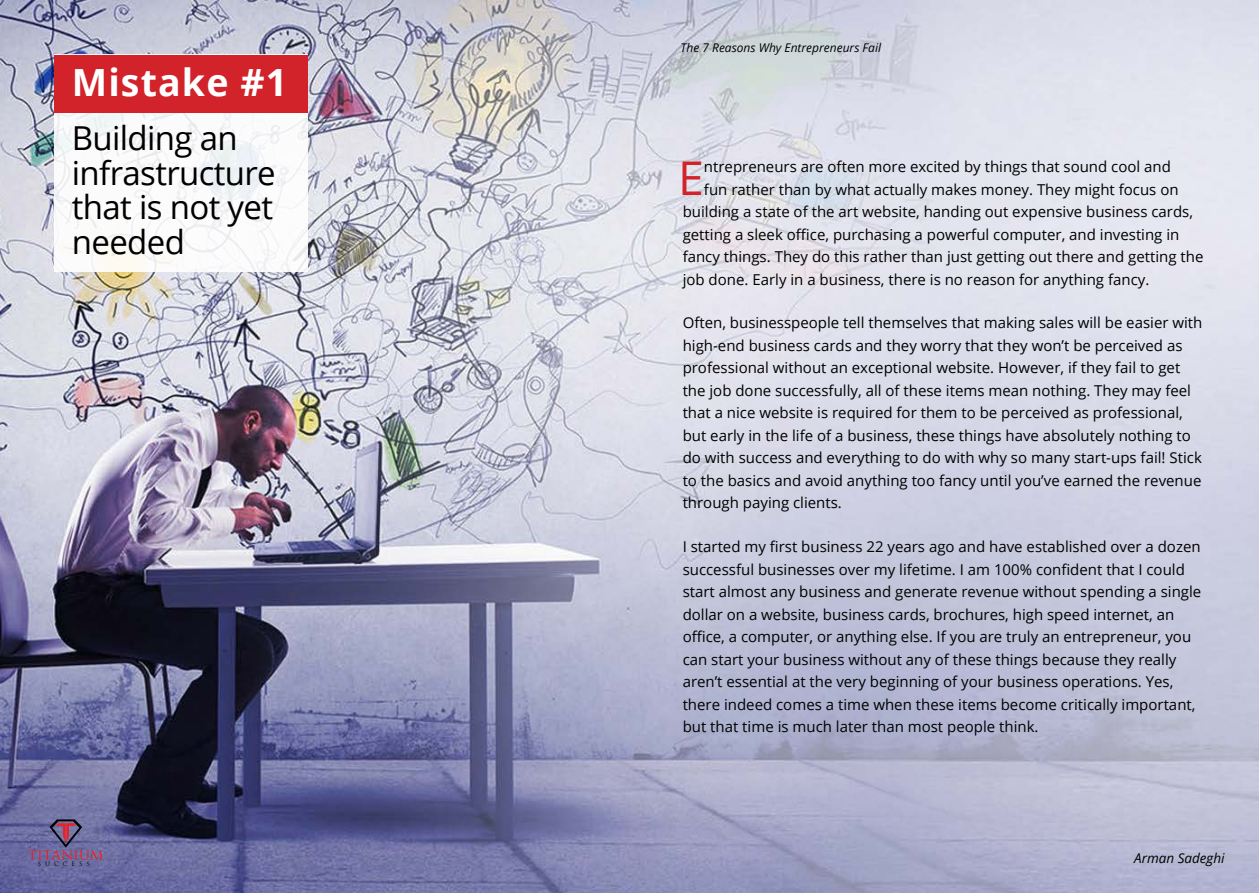
<style>
.page{position:relative;width:1259px;height:893px;background:#fff}
.page>*{position:absolute;margin:0;border:0;box-sizing:border-box;transform-origin:0 0}
.t1{font:46.5px "Open Sans";color:#d2232a}
.t2{font:700 37.5px "Open Sans";letter-spacing:.03em;color:#fff}
.t3{font:33px/34.5px "Open Sans";letter-spacing:-.02em;color:#000}
.t4{font:15px/22.5px "Open Sans";color:#000}
.t5{font:italic 13.5px "Open Sans";color:#000}
.t6{font:italic 12px "Open Sans";color:#000}
.t7{font:6px "Trajan Pro";letter-spacing:.66em;color:#000}
</style>
<div class="page">
<img style="left:0;top:0;width:1259px;height:893px">
<div style="left:54px;top:55px;width:254px;height:217px;background:#fff"></div>
<div style="left:54px;top:55px;width:254px;height:58px;background:#d2232a"></div>
<svg style="left:28px;top:819px;width:76px;height:41px"></svg>
<h2 class="t2" style="left:72px;top:56px;width:217px">Mistake #1</h2>
<h3 class="t3" style="left:72px;top:120px;width:205px">Building an infrastructure that is not yet needed</h3>
<p class="t6" style="left:680px;top:39px;width:202px">The 7 Reasons Why Entrepreneurs Fail</p>
<h1 class="t1" style="left:678px;top:146px;width:27px">E</h1>
<p class="t4" style="left:704px;top:155px;width:468px">ntrepreneurs are often more excited by things that sound cool and</p>
<p class="t4" style="left:704px;top:178px;width:476px">fun rather than by what actually makes money. They might focus on</p>
<p class="t4" style="left:682px;top:200px;width:512px">building a state of the art website, handing out expensive business cards,</p>
<p class="t4" style="left:682px;top:223px;width:498px">getting a sleek office, purchasing a powerful computer, and investing in</p>
<p class="t4" style="left:682px;top:245px;width:522px">fancy things. They do this rather than just getting out there and getting the</p>
<p class="t4" style="left:682px;top:268px;width:468px">job done. Early in a business, there is no reason for anything fancy.</p>
<p class="t4" style="left:682px;top:311px;width:521px">Often, businesspeople tell themselves that making sales will be easier with high-end business cards and they worry that they won’t be perceived as professional without an exceptional website. However, if they fail to get the job done successfully, all of these items mean nothing. They may feel that a nice website is required for them to be perceived as professional, but early in the life of a business, these things have absolutely nothing to do with success and everything to do with why so many start-ups fail! Stick to the basics and avoid anything too fancy until you’ve earned the revenue through paying clients.</p>
<p class="t4" style="left:682px;top:535px;width:520px">I started my first business 22 years ago and have established over a dozen successful businesses over my lifetime. I am 100% confident that I could start almost any business and generate revenue without spending a single dollar on a website, business cards, brochures, high speed internet, an office, a computer, or anything else. If you are truly an entrepreneur, you can start your business without any of these things because they really aren’t essential at the very beginning of your business operations. Yes, there indeed comes a time when these items become critically important, but that time is much later than most people think.</p>
<p class="t7" style="left:38px;top:860px;width:53px">SUCCESS</p>
<p class="t5" style="left:1134px;top:848px;width:92px">Arman Sadeghi</p>
</div>
